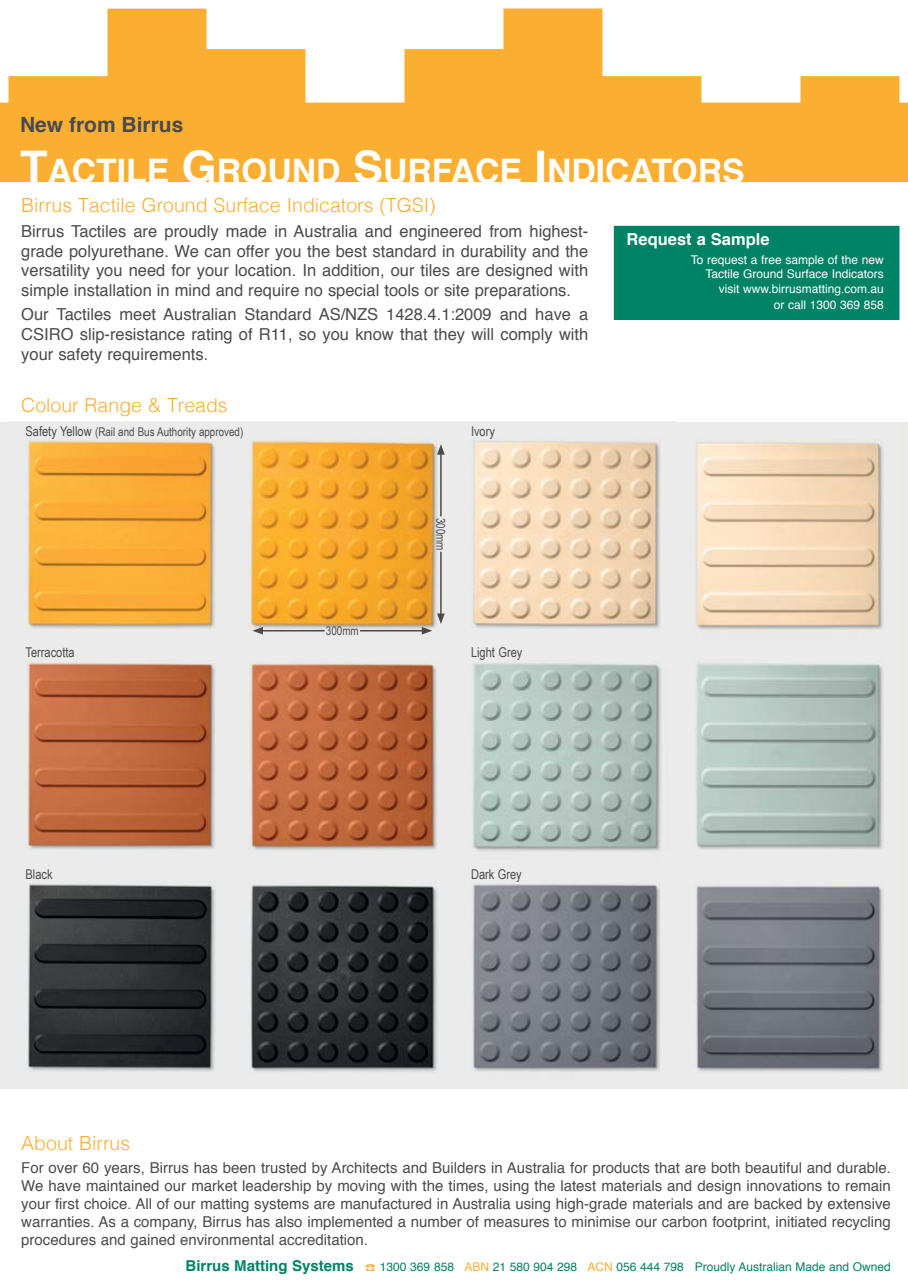
<style>
.page{position:relative;width:908px;height:1280px;background:#fff}
.page>*{position:absolute;margin:0;border:0;box-sizing:border-box;transform-origin:0 0}
.t1{font:700 33.75px "Helvetica";color:#fff}
.t2{font:700 21px "Helvetica";color:#4b4b4d}
.t3{font:300 19.5px "Helvetica";color:#faaf33}
.t4{font:16.5px/20px "Helvetica";color:#4b4b4d;text-align:justify}
.t5{font:700 16.5px "Helvetica";color:#fff}
.t6{font:15px/18.1px "Helvetica";color:#4b4b4d;text-align:justify}
.t7{font:13.5px "Arial Narrow";color:#4b4b4d}
.t8{font:12px/14.4px "Helvetica";color:#fff;text-align:right}
.t9{font:12px "Helvetica";color:#008265}
.t10{font:12px "Arial Narrow";color:#4b4b4d}
.s1{font-size:45px}
.s2{font-size:13.5px}
.s3{font-weight:700;font-size:15px}
.s4{color:#faaf33}
</style>
<div class="page">
<div style="left:614px;top:226px;width:286px;height:94px;background:#008265"></div>
<div style="left:184px;top:49px;width:122px;height:58px;background:#faaf33;border:2px solid #faaf33"></div>
<div style="left:108px;top:9px;width:99px;height:99px;background:#faaf33"></div>
<div style="left:405px;top:49px;width:117px;height:59px;background:#faaf33;border:2px solid #faaf33"></div>
<div style="left:504px;top:9px;width:99px;height:99px;background:#faaf33"></div>
<div style="left:589px;top:76px;width:113px;height:31px;background:#faaf33;border:2px solid #faaf33"></div>
<div style="left:9px;top:76px;width:108px;height:31px;background:#faaf33;border:2px solid #faaf33"></div>
<div style="left:801px;top:76px;width:99px;height:31px;background:#faaf33;border:2px solid #faaf33"></div>
<div style="left:0;top:103px;width:908px;height:79px;background:#faaf33"></div>
<div style="left:0;top:422px;width:908px;height:667px;background:#eaeae9"></div>
<img style="left:251px;top:884px;width:410px;height:188px">
<img style="left:28px;top:884px;width:188px;height:188px">
<img style="left:26px;top:661px;width:857px;height:190px">
<img style="left:471px;top:441px;width:190px;height:188px">
<img style="left:694px;top:441px;width:190px;height:189px">
<img style="left:695px;top:884px;width:188px;height:188px">
<img style="left:9px;top:421px;width:445px;height:214px">
<hr style="left:261px;top:630px;width:64px;height:1px;background:#4b4b4d">
<svg style="left:252px;top:627px;width:11px;height:8px"></svg>
<hr style="left:360px;top:630px;width:64px;height:1px;background:#4b4b4d">
<hr style="left:440px;top:452px;width:2px;height:64px;background:#4b4b4d">
<svg style="left:437px;top:444px;width:8px;height:11px"></svg>
<hr style="left:440px;top:552px;width:2px;height:64px;background:#4b4b4d">
<svg style="left:422px;top:613px;width:23px;height:22px"></svg>
<h2 class="t2" style="left:20px;top:108px;width:165px">New from Birrus</h2>
<h1 class="t1" style="left:20px;top:144px;width:723px"><span class="s1">T</span>ACTILE <span class="s1">G</span>ROUND <span class="s1">S</span>URFACE <span class="s1">I</span> NDICATORS</h1>
<h3 class="t3" style="left:21px;top:189px;width:416px">Birrus Tactile Ground Surface Indicators (TGSI)</h3>
<p class="t4" style="left:21px;top:221px;width:569px">Birrus Tactiles are proudly made in Australia and engineered from highest&shy;grade polyurethane. We can offer you the best standard in durability and the versatility you need for your location. In addition, our tiles are designed with simple installation in mind and require no special tools or site preparations.</p>
<p class="t4" style="left:21px;top:305px;width:569px">Our Tactiles meet Australian Standard AS/NZS 1428.4.1:2009 and have a CSIRO slip-resistance rating of R11, so you know that they will comply with your safety requirements.</p>
<h3 class="t3" style="left:21px;top:389px;width:208px">Colour Range &amp; Treads</h3>
<p class="t5" style="left:627px;top:226px;width:145px">Request a Sample</p>
<p class="t8" style="left:691px;top:253px;width:195px">To request a free sample of the new<br>Tactile Ground Surface Indicators visit www.birrusmatting.com.au</p>
<p class="t8" style="left:774px;top:298px;width:112px">or call 1300 369 858</p>
<p class="t10" style="left:26px;top:423px;width:219px"><span class="s2">Safety Yellow</span> (Rail and Bus Authority approved)</p>
<p class="t7" style="left:471px;top:421px;width:25px">Ivory</p>
<p class="t10" style="left:326px;top:622px;width:34px">300mm</p>
<p class="t10" style="left:449px;top:518px;width:34px;rotate:90deg">300mm</p>
<p class="t7" style="left:26px;top:643px;width:51px">Terracotta</p>
<p class="t7" style="left:471px;top:643px;width:53px">Light Grey</p>
<p class="t7" style="left:26px;top:864px;width:29px">Black</p>
<p class="t7" style="left:471px;top:864px;width:52px">Dark Grey</p>
<h3 class="t3" style="left:21px;top:1127px;width:110px">About Birrus</h3>
<p class="t6" style="left:21px;top:1159px;width:871px">For over 60 years, Birrus has been trusted by Architects and Builders in Australia for products that are both beautiful and durable.<br>We have maintained our market leadership by moving with the times, using the latest materials and design innovations to remain your first choice. All of our matting systems are manufactured in Australia using high-grade materials and are backed by extensive warranties. As a company, Birrus has also implemented a number of measures to minimise our carbon footprint, initiated recycling procedures and gained environmental accreditation.</p>
<p class="t9" style="left:186px;top:1258px;width:707px"><span class="s3">Birrus Matting Systems</span> <span class="s4">☎</span> 1300 369 858 <span class="s4">ABN</span> 21 580 904 298 <span class="s4">ACN</span> 056 444 798 Proudly Australian Made and Owned</p>
</div>
